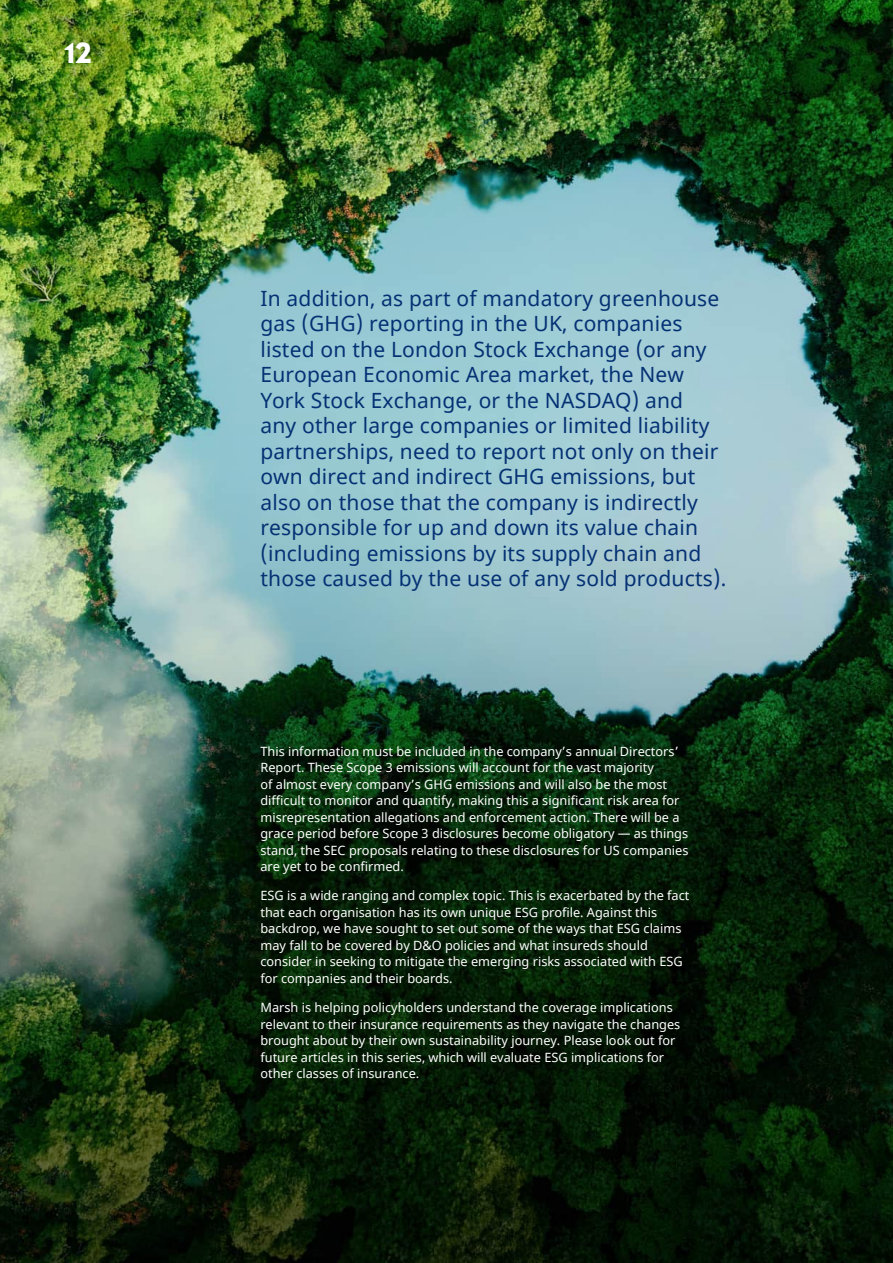
<style>
.page{position:relative;width:893px;height:1263px;background:#fff}
.page>*{position:absolute;margin:0;border:0;box-sizing:border-box;transform-origin:0 0}
.Page_Number{font:700 27px "MMC Display";color:#fff}
.Body_Intro__14_17{font:21px/25.5px "Noto Sans";letter-spacing:.01em;color:#043174}
.Body__8_5_11{font:12.75px/16.5px "Noto Sans";color:#fff}
</style>
<div class="page">
<img style="left:0;top:0;width:893px;height:1263px">
<p class="Page_Number" style="left:64px;top:35px;width:29px">12</p>
<h3 class="Body_Intro__14_17" style="left:260px;top:286px;width:467px">In addition, as part of mandatory greenhouse gas (GHG) reporting in the UK, companies listed on the London Stock Exchange (or any European Economic Area market, the New York Stock Exchange, or the NASDAQ) and<br>any other large companies or limited liability partnerships, need to report not only on their own direct and indirect GHG emissions, but also on those that the company is indirectly responsible for up and down its value chain (including emissions by its supply chain and those caused by the use of any sold products).</h3>
<p class="Body__8_5_11" style="left:260px;top:743px;width:429px">This information must be included in the company’s annual Directors’ Report. These Scope 3 emissions will account for the vast majority<br>of almost every company’s GHG emissions and will also be the most difficult to monitor and quantify, making this a significant risk area for misrepresentation allegations and enforcement action. There will be a grace period before Scope 3 disclosures become obligatory — as things stand, the SEC proposals relating to these disclosures for US companies are yet to be confirmed.</p>
<p class="Body__8_5_11" style="left:260px;top:888px;width:431px">ESG is a wide ranging and complex topic. This is exacerbated by the fact that each organisation has its own unique ESG profile. Against this backdrop, we have sought to set out some of the ways that ESG claims may fall to be covered by D&amp;O policies and what insureds should consider in seeking to mitigate the emerging risks associated with ESG for companies and their boards.</p>
<p class="Body__8_5_11" style="left:260px;top:1000px;width:421px">Marsh is helping policyholders understand the coverage implications relevant to their insurance requirements as they navigate the changes brought about by their own sustainability journey. Please look out for future articles in this series, which will evaluate ESG implications for other classes of insurance.</p>
</div>
